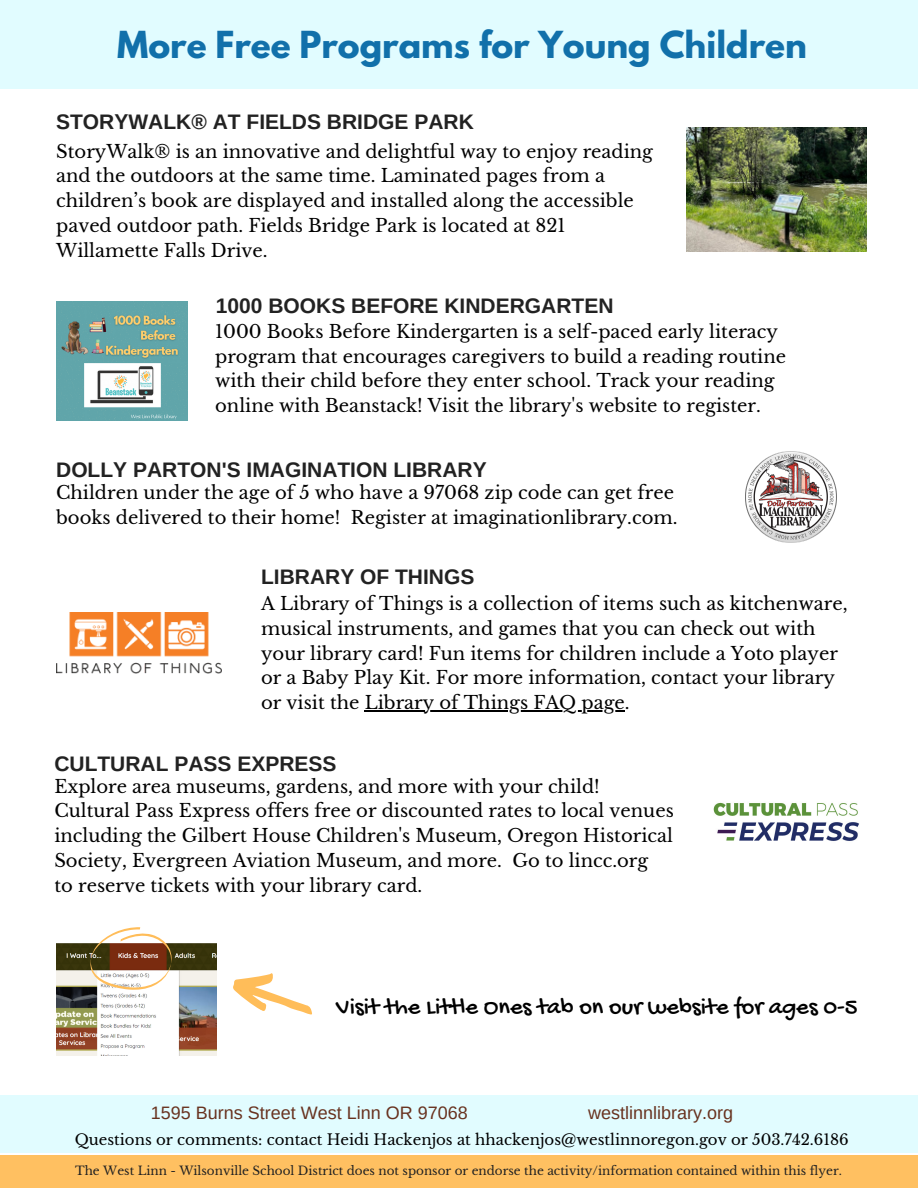
<style>
.page{position:relative;width:918px;height:1188px;background:#fff}
.page>*{position:absolute;margin:0;border:0;box-sizing:border-box;transform-origin:0 0}
.t1{font:700 33px "League Spartan";color:#1170aa}
.t2{font:24.3px "Gochi Hand";color:#000}
.t3{font:700 21px "Arimo";color:#222}
.t4{font:18px/24.8px "Libre Baskerville";color:#000}
.t5{font:18px "Arimo";color:#68321f}
.t6{font:15px "Libre Baskerville";color:#000}
.t7{font:12px "Libre Baskerville";color:#222}
</style>
<div class="page">
<div style="left:0;top:1095px;width:918px;height:58px;background:#e1fcff"></div>
<div style="left:0;top:1156px;width:918px;height:32px;background:#ffc061"></div>
<div style="left:0;top:0;width:918px;height:89px;background:#e1fcff"></div>
<img style="left:745px;top:451px;width:92px;height:92px">
<img style="left:56px;top:301px;width:132px;height:120px">
<img style="left:713px;top:802px;width:146px;height:39px">
<img style="left:686px;top:127px;width:180px;height:125px">
<img style="left:56px;top:944px;width:161px;height:112px">
<svg style="left:90px;top:927px;width:82px;height:63px"></svg>
<svg style="left:233px;top:973px;width:79px;height:42px"></svg>
<img style="left:56px;top:613px;width:166px;height:61px">
<hr style="left:365px;top:710px;width:260px;height:1px;background:#000">
<p class="t1" style="left:117px;top:28px;width:691px">More Free Programs for Young Children</p>
<p class="t3" style="left:56px;top:110px;width:419px">STORYWALK® AT FIELDS BRIDGE PARK</p>
<p class="t4" style="left:56px;top:139px;width:598px">StoryWalk® is an innovative and delightful way to enjoy reading and the outdoors at the same time. Laminated pages from a children’s book are displayed and installed along the accessible paved outdoor path. Fields Bridge Park is located at 821<br>Willamette Falls Drive.</p>
<p class="t3" style="left:216px;top:294px;width:399px">1000 BOOKS BEFORE KINDERGARTEN</p>
<p class="t4" style="left:215px;top:319px;width:572px">1000 Books Before Kindergarten is a self-paced early literacy program that encourages caregivers to build a reading routine with their child before they enter school. Track your reading online with Beanstack! Visit the library's website to register.</p>
<p class="t3" style="left:56px;top:458px;width:432px">DOLLY PARTON'S IMAGINATION LIBRARY</p>
<p class="t4" style="left:56px;top:480px;width:623px">Children under the age of 5 who have a 97068 zip code can get free books delivered to their home! Register at imaginationlibrary.com.</p>
<p class="t3" style="left:261px;top:565px;width:215px">LIBRARY OF THINGS</p>
<p class="t4" style="left:261px;top:592px;width:588px">A Library of Things is a collection of items such as kitchenware, musical instruments, and games that you can check out with your library card! Fun items for children include a Yoto player or a Baby Play Kit. For more information, contact your library or visit the Library of Things FAQ page.</p>
<p class="t3" style="left:54px;top:752px;width:284px">CULTURAL PASS EXPRESS</p>
<p class="t4" style="left:54px;top:774px;width:547px">Explore area museums, gardens, and more with your child!</p>
<p class="t4" style="left:54px;top:799px;width:621px">Cultural Pass Express offers free or discounted rates to local venues including the Gilbert House Children's Museum, Oregon Historical Society, Evergreen Aviation Museum, and more. Go to lincc.org<br>to reserve tickets with your library card.</p>
<p class="t2" style="left:336px;top:994px;width:523px">Visit the Little Ones tab on our website for ages 0-5</p>
<p class="t5" style="left:151px;top:1102px;width:318px">1595 Burns Street West Linn OR 97068</p>
<p class="t5" style="left:588px;top:1102px;width:146px">westlinnlibrary.org</p>
<p class="t6" style="left:75px;top:1130px;width:776px">Questions or comments: contact Heidi Hackenjos at hhackenjos@westlinnoregon.gov or 503.742.6186</p>
<p class="t7" style="left:75px;top:1163px;width:768px">The West Linn - Wilsonville School District does not sponsor or endorse the activity/information contained within this flyer.</p>
</div>
